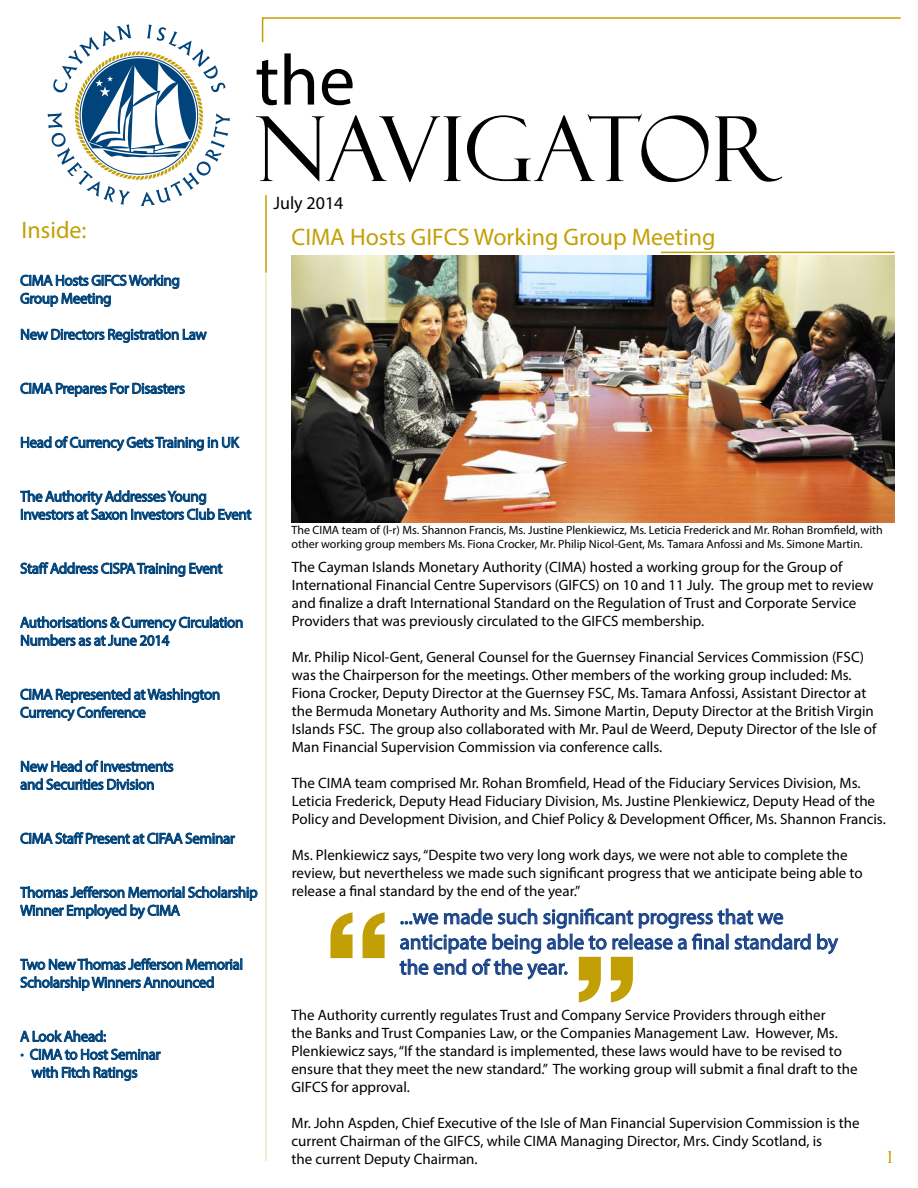
<style>
.page{position:relative;width:918px;height:1188px;background:#fff}
.page>*{position:absolute;margin:0;border:0;box-sizing:border-box;transform-origin:0 0}
.t1{font:90px "Felix Titling";letter-spacing:-.015em;color:#000}
.t2{font:72px "Myriad Pro";color:#000}
.t3{font:24px "Myriad Pro";color:#c39f06}
.t4{font:21px/25.2px "Myriad Pro";color:#24408e}
.t5{font:18px "Myriad Pro";color:#000}
.t6{font:18px "Times New Roman";color:#c39f06}
.t7{font:15px/18px "Myriad Pro";color:#000}
.t8{font:15px/18px "Myriad Pro";letter-spacing:-.02em;color:#00447b}
.t9{font:12px/13.5px "Myriad Pro";color:#000}
.s1{color:#00447b}
</style>
<div class="page">
<svg style="left:48px;top:24px;width:182px;height:182px"></svg>
<hr style="left:265px;top:195px;width:2px;height:966px;background:#c39f06">
<svg style="left:330px;top:912px;width:55px;height:46px"></svg>
<svg style="left:817px;top:933px;width:22px;height:22px"></svg>
<svg style="left:399px;top:908px;width:412px;height:94px"></svg>
<svg style="left:261px;top:17px;width:640px;height:26px"></svg>
<hr style="left:661px;top:252px;width:233px;height:1px;background:#c39f06">
<svg style="left:22px;top:276px;width:185px;height:68px"></svg>
<svg style="left:22px;top:382px;width:163px;height:15px"></svg>
<svg style="left:22px;top:436px;width:218px;height:16px"></svg>
<svg style="left:22px;top:490px;width:230px;height:31px"></svg>
<svg style="left:22px;top:562px;width:201px;height:16px"></svg>
<svg style="left:22px;top:616px;width:221px;height:31px"></svg>
<svg style="left:22px;top:688px;width:198px;height:34px"></svg>
<svg style="left:22px;top:760px;width:152px;height:31px"></svg>
<svg style="left:22px;top:832px;width:213px;height:13px"></svg>
<svg style="left:22px;top:886px;width:236px;height:34px"></svg>
<svg style="left:22px;top:958px;width:220px;height:33px"></svg>
<svg style="left:22px;top:1030px;width:139px;height:52px"></svg>
<div style="left:19px;top:273px;width:248px;height:909px;border:2px solid #fff"></div>
<img style="left:291px;top:256px;width:603px;height:267px">
<h3 class="t3" style="left:22px;top:215px;width:66px">Inside:</h3>
<p class="t8" style="left:20px;top:271px;width:161px">CIMA Hosts GIFCS Working<br>Group Meeting</p>
<p class="t8" style="left:20px;top:325px;width:188px">New Directors Registration Law</p>
<p class="t8" style="left:20px;top:379px;width:166px">CIMA Prepares For Disasters</p>
<p class="t8" style="left:20px;top:433px;width:220px">Head of Currency Gets Training in UK</p>
<h2 class="t2" style="left:255px;top:36px;width:101px">the</h2>
<h1 class="t1" style="left:255px;top:98px;width:529px">NAVIGATOR</h1>
<p class="t5" style="left:273px;top:192px;width:72px">July 2014</p>
<h3 class="t3" style="left:292px;top:222px;width:426px">CIMA Hosts GIFCS Working Group Meeting</h3>
<p class="t8" style="left:20px;top:487px;width:233px">The Authority Addresses Young<br>Investors at Saxon Investors Club Event</p>
<p class="t8" style="left:20px;top:559px;width:204px">Staff Address CISPA Training Event</p>
<p class="t8" style="left:20px;top:613px;width:225px">Authorisations &amp; Currency Circulation<br>Numbers as at June 2014</p>
<p class="t8" style="left:20px;top:685px;width:202px">CIMA Represented at Washington<br>Currency Conference</p>
<p class="t8" style="left:20px;top:757px;width:155px">New Head of Investments and Securities Division</p>
<p class="t8" style="left:20px;top:829px;width:216px">CIMA Staff Present at CIFAA Seminar</p>
<p class="t8" style="left:20px;top:883px;width:239px">Thomas Jefferson Memorial Scholarship<br>Winner Employed by CIMA</p>
<p class="t8" style="left:20px;top:955px;width:224px">Two New Thomas Jefferson Memorial<br>Scholarship Winners Announced</p>
<p class="t8" style="left:20px;top:1027px;width:88px">A Look Ahead:</p>
<p class="t8" style="left:32px;top:1045px;width:130px;text-indent:-12px">• CIMA to Host Seminar with Fitch Ratings</p>
<p class="t9" style="left:291px;top:523px;width:593px">The CIMA team of (l-r) Ms. Shannon Francis, Ms. Justine Plenkiewicz, Ms. Leticia Frederick and Mr. Rohan Bromfield, with other working group members Ms. Fiona Crocker, Mr. Philip Nicol-Gent, Ms. Tamara Anfossi and Ms. Simone Martin.</p>
<p class="t7" style="left:292px;top:558px;width:583px">The Cayman Islands Monetary Authority (CIMA) hosted a working group for the Group of International Financial Centre Supervisors (GIFCS) on 10 and 11 July. The group met to review and finalize a draft International Standard on the Regulation of Trust and Corporate Service Providers that was previously circulated to the GIFCS membership.</p>
<p class="t7" style="left:292px;top:648px;width:586px">Mr. Philip Nicol-Gent, General Counsel for the Guernsey Financial Services Commission (FSC) was the Chairperson for the meetings. Other members of the working group included: Ms.<br>Fiona Crocker, Deputy Director at the Guernsey FSC, Ms. Tamara Anfossi, Assistant Director at the Bermuda Monetary Authority and Ms. Simone Martin, Deputy Director at the British Virgin Islands FSC. The group also collaborated with Mr. Paul de Weerd, Deputy Director of the Isle of Man Financial Supervision Commission via conference calls.</p>
<p class="t7" style="left:292px;top:774px;width:596px">The CIMA team comprised Mr. Rohan Bromfield, Head of the Fiduciary Services Division, Ms.<br>Leticia Frederick, Deputy Head Fiduciary Division, Ms. Justine Plenkiewicz, Deputy Head of the<br>Policy and Development Division, and Chief Policy &amp; Development Officer, Ms. Shannon Francis.</p>
<p class="t7" style="left:292px;top:846px;width:572px">Ms. Plenkiewicz says, “Despite two very long work days, we were not able to complete the review, but nevertheless we made such significant progress that we anticipate being able to release a final standard by the end of the year.”</p>
<h3 class="t4" style="left:400px;top:904px;width:440px"><span class="s1">.</span>..we made such significant progress that we anticipate being able to release a final standard by the end of the year.</h3>
<p class="t7" style="left:291px;top:1006px;width:568px">The Authority currently regulates Trust and Company Service Providers through either<br>the Banks and Trust Companies Law, or the Companies Management Law. However, Ms.<br>Plenkiewicz says, “If the standard is implemented, these laws would have to be revised to ensure that they meet the new standard.” The working group will submit a final draft to the GIFCS for approval.</p>
<p class="t7" style="left:291px;top:1114px;width:570px">Mr. John Aspden, Chief Executive of the Isle of Man Financial Supervision Commission is the current Chairman of the GIFCS, while CIMA Managing Director, Mrs. Cindy Scotland, is<br>the current Deputy Chairman.</p>
<p class="t6" style="left:886px;top:1144px;width:10px">1</p>
</div>
